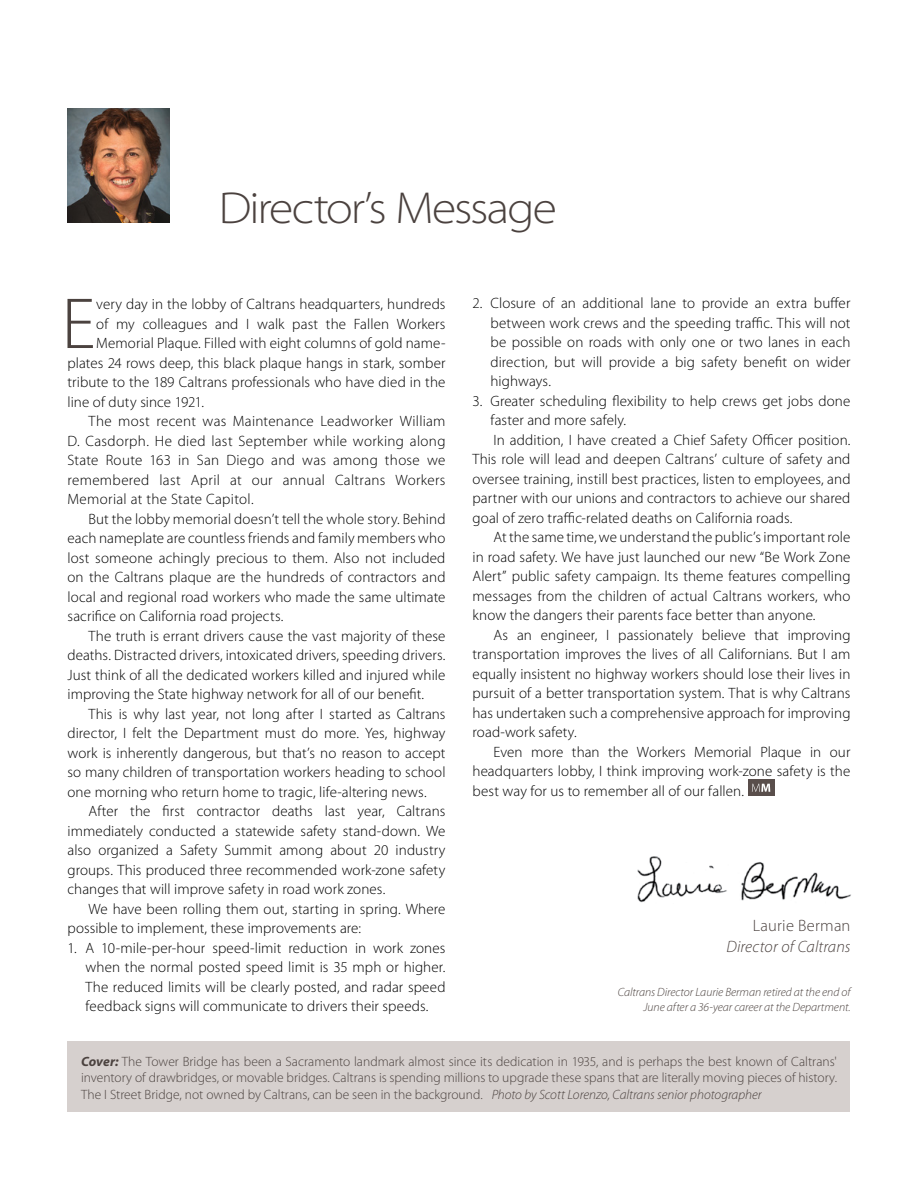
<style>
.page{position:relative;width:918px;height:1188px;background:#fff}
.page>*{position:absolute;margin:0;border:0;box-sizing:border-box;transform-origin:0 0}
.body__first_paragrap{font:300 72.9px "Myriad Pro";color:#4b423f}
.t1{font:300 semi-expanded 45px "Myriad Pro";letter-spacing:-.04em;color:#4b423f}
.body{font:italic 300 16.5px "Myriad Pro";letter-spacing:.01em;color:#4b423f}
.body-2{font:300 16.5px "Myriad Pro";letter-spacing:.015em;color:#4b423f}
.body__Myriad_Pro_Lig{font:300 15px/19.5px "Myriad Pro";letter-spacing:.005em;color:#000;text-align:justify}
.body__first_paragrap-2{font:300 15px "Myriad Pro";letter-spacing:.005em;color:#000}
.caption_text{font:300 13.5px/16.5px "Myriad Pro";color:#4b423f;text-align:justify}
.Chart_text_8pt{font:italic 300 12px/15px "Myriad Pro";color:#4b423f;text-align:right}
.s1{font-weight:700;font-style:italic}
.s2{font-style:italic}
</style>
<div class="page">
<img style="left:68px;top:108px;width:101px;height:115px">
<div style="left:748px;top:780px;width:26px;height:16px;background:#594e4b"></div>
<svg style="left:752px;top:784px;width:18px;height:8px"></svg>
<img style="left:637px;top:856px;width:214px;height:47px">
<div style="left:68px;top:1042px;width:782px;height:70px;background:#d6d0ce"></div>
<h1 class="t1" style="left:219px;top:183px;width:340px">Director’s Message</h1>
<p class="body__first_paragrap" style="left:62px;top:284px;width:35px">E</p>
<p class="body__first_paragrap-2" style="left:96px;top:296px;width:351px">very day in the lobby of Caltrans headquarters, hundreds</p>
<p class="body__first_paragrap-2" style="left:96px;top:315px;width:351px">of my colleagues and I walk past the Fallen Workers</p>
<p class="body__first_paragrap-2" style="left:96px;top:335px;width:351px">Memorial Plaque. Filled with eight columns of gold name-</p>
<p class="body__first_paragrap-2" style="left:68px;top:354px;width:379px">plates 24 rows deep, this black plaque hangs in stark, somber</p>
<p class="body__first_paragrap-2" style="left:68px;top:374px;width:380px">tribute to the 189 Caltrans professionals who have died in the</p>
<p class="body__first_paragrap-2" style="left:68px;top:393px;width:138px">line of duty since 1921.</p>
<p class="body__Myriad_Pro_Lig" style="left:68px;top:412px;width:380px;text-indent:21px">The most recent was Maintenance Leadworker William D. Casdorph. He died last September while working along State Route 163 in San Diego and was among those we remembered last April at our annual Caltrans Workers Memorial at the State Capitol.</p>
<p class="body__Myriad_Pro_Lig" style="left:68px;top:509px;width:380px;text-indent:21px">But the lobby memorial doesn’t tell the whole story. Behind each nameplate are countless friends and family members who lost someone achingly precious to them. Also not included on the Caltrans plaque are the hundreds of contractors and local and regional road workers who made the same ultimate sacrifice on California road projects.</p>
<p class="body__Myriad_Pro_Lig" style="left:68px;top:626px;width:380px;text-indent:21px">The truth is errant drivers cause the vast majority of these deaths. Distracted drivers, intoxicated drivers, speeding drivers.<br>Just think of all the dedicated workers killed and injured while improving the State highway network for all of our benefit.</p>
<p class="body__Myriad_Pro_Lig" style="left:68px;top:704px;width:380px;text-indent:21px">This is why last year, not long after I started as Caltrans director, I felt the Department must do more. Yes, highway work is inherently dangerous, but that’s no reason to accept so many children of transportation workers heading to school one morning who return home to tragic, life-altering news.</p>
<p class="body__Myriad_Pro_Lig" style="left:68px;top:802px;width:380px;text-indent:21px">After the first contractor deaths last year, Caltrans immediately conducted a statewide safety stand-down. We also organized a Safety Summit among about 20 industry groups. This produced three recommended work-zone safety changes that will improve safety in road work zones.</p>
<p class="body__Myriad_Pro_Lig" style="left:68px;top:899px;width:379px;text-indent:21px">We have been rolling them out, starting in spring. Where possible to implement, these improvements are:</p>
<p class="body__Myriad_Pro_Lig" style="left:86px;top:938px;width:362px;text-indent:-18px">1. A 10-mile-per-hour speed-limit reduction in work zones when the normal posted speed limit is 35 mph or higher.<br>The reduced limits will be clearly posted, and radar speed feedback signs will communicate to drivers their speeds.</p>
<p class="body__Myriad_Pro_Lig" style="left:491px;top:294px;width:362px;text-indent:-18px">2. Closure of an additional lane to provide an extra buffer between work crews and the speeding traffic. This will not be possible on roads with only one or two lanes in each direction, but will provide a big safety benefit on wider highways.</p>
<p class="body__Myriad_Pro_Lig" style="left:491px;top:391px;width:361px;text-indent:-18px">3. Greater scheduling flexibility to help crews get jobs done faster and more safely.</p>
<p class="body__Myriad_Pro_Lig" style="left:473px;top:430px;width:380px;text-indent:21px">In addition, I have created a Chief Safety Officer position.<br>This role will lead and deepen Caltrans’ culture of safety and oversee training, instill best practices, listen to employees, and partner with our unions and contractors to achieve our shared goal of zero traffic-related deaths on California roads.</p>
<p class="body__Myriad_Pro_Lig" style="left:473px;top:528px;width:380px;text-indent:21px">At the same time, we understand the public’s important role in road safety. We have just launched our new “Be Work Zone Alert” public safety campaign. Its theme features compelling messages from the children of actual Caltrans workers, who know the dangers their parents face better than anyone.</p>
<p class="body__Myriad_Pro_Lig" style="left:473px;top:625px;width:379px;text-indent:21px">As an engineer, I passionately believe that improving transportation improves the lives of all Californians. But I am equally insistent no highway workers should lose their lives in pursuit of a better transportation system. That is why Caltrans has undertaken such a comprehensive approach for improving road-work safety.</p>
<p class="body__Myriad_Pro_Lig" style="left:473px;top:742px;width:379px;text-indent:21px">Even more than the Workers Memorial Plaque in our headquarters lobby, I think improving work-zone safety is the best way for us to remember all of our fallen.</p>
<p class="body-2" style="left:753px;top:916px;width:99px">Laurie Berman</p>
<p class="body" style="left:726px;top:937px;width:126px">Director of Caltrans</p>
<p class="Chart_text_8pt" style="left:618px;top:985px;width:234px">Caltrans Director Laurie Berman retired at the end of<br>June after a 36-year career at the Department.</p>
<p class="caption_text" style="left:81px;top:1053px;width:758px"><span class="s1">Cover:</span> The Tower Bridge has been a Sacramento landmark almost since its dedication in 1935, and is perhaps the best known of Caltrans' inventory of drawbridges, or movable bridges. Caltrans is spending millions to upgrade these spans that are literally moving pieces of history.<br>The I Street Bridge, not owned by Caltrans, can be seen in the background. <span class="s2">Photo by Scott Lorenzo, Caltrans senior photographer</span></p>
</div>
